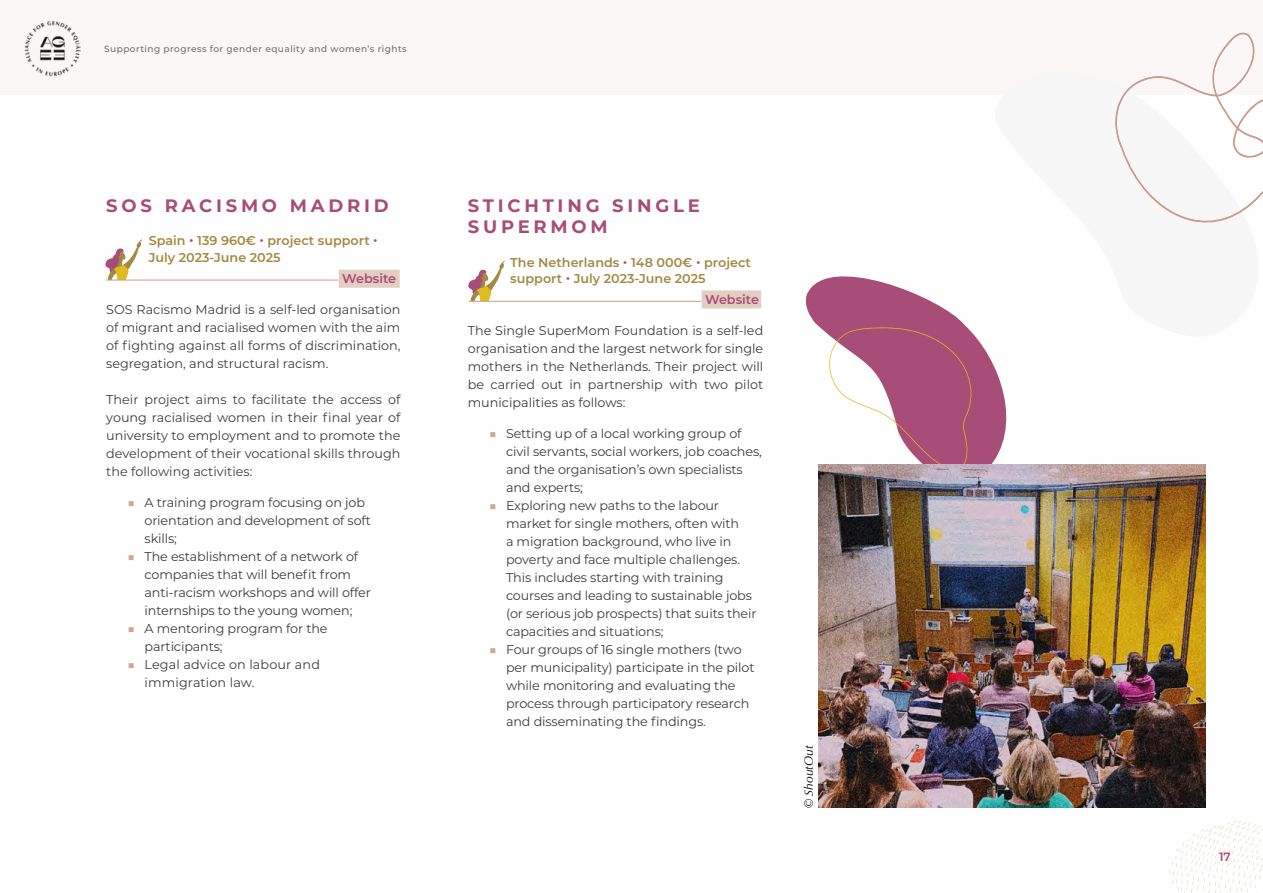
<style>
.page{position:relative;width:1263px;height:893px;background:#fff}
.page>*{position:absolute;margin:0;border:0;box-sizing:border-box;transform-origin:0 0}
.t1{font:700 18px/21.6px "Montserrat";letter-spacing:.21em;color:#a94c77}
.t2{font:12.75px/18px "Montserrat";letter-spacing:-.01em;color:#3c3c3b}
.t3{font:600 12.75px/16.5px "Montserrat";color:#a38940}
.t4{font:12.75px/18px "Montserrat";letter-spacing:.01em;color:#3c3c3b}
.t5{font:600 12.75px "Montserrat";color:#a94c77}
.t6{font:italic 12px "Optima";color:#000}
.t7{font:600 12px "Montserrat Alternates";color:#a94c77}
.t8{font:500 9px "Montserrat";letter-spacing:.05em;color:#706f6f}
.s1{color:#a94c77}
.s2{color:#cfa895}
</style>
<div class="page">
<svg style="left:1169px;top:820px;width:94px;height:73px"></svg>
<div style="left:0;top:0;width:1263px;height:95px;background:#fbf7f6"></div>
<img style="left:25px;top:20px;width:56px;height:56px">
<svg style="left:805px;top:276px;width:220px;height:212px"></svg>
<svg style="left:826px;top:327px;width:148px;height:138px"></svg>
<svg style="left:992px;top:276px;width:33px;height:61px"></svg>
<svg style="left:1115px;top:32px;width:148px;height:191px"></svg>
<div style="left:339px;top:270px;width:61px;height:18px;background:#e3cec3"></div>
<div style="left:702px;top:290px;width:59px;height:18px;background:#e3cec3"></div>
<img style="left:819px;top:465px;width:386px;height:343px">
<svg style="left:105px;top:239px;width:233px;height:42px"></svg>
<svg style="left:468px;top:260px;width:233px;height:42px"></svg>
<p class="t8" style="left:104px;top:42px;width:304px">Supporting progress for gender equality and women’s rights</p>
<h1 class="t1" style="left:106px;top:194px;width:284px">SOS RACISMO MADRID</h1>
<p class="t3" style="left:149px;top:232px;width:230px">Spain <span class="s1">•</span> 139 960€ <span class="s1">•</span> project support <span class="s1">•<br></span>July 2023-June 2025</p>
<p class="t5" style="left:342px;top:270px;width:55px">Website</p>
<p class="t2" style="left:106px;top:300px;width:296px;text-align:justify">SOS Racismo Madrid is a self-led organisation of migrant and racialised women with the aim of fighting against all forms of discrimination, segregation, and structural racism.</p>
<p class="t2" style="left:106px;top:390px;width:296px;text-align:justify">Their project aims to facilitate the access of young racialised women in their final year of university to employment and to promote the development of their vocational skills through the following activities:</p>
<p class="t2" style="left:145px;top:493px;width:228px;text-indent:-17px"><span class="s2">■</span> A training program focusing on job orientation and development of soft skills;</p>
<p class="t2" style="left:145px;top:547px;width:228px;text-indent:-17px"><span class="s2">■</span> The establishment of a network of companies that will benefit from anti-racism workshops and will offer internships to the young women;</p>
<p class="t2" style="left:145px;top:619px;width:185px;text-indent:-17px"><span class="s2">■</span> A mentoring program for the participants;</p>
<p class="t4" style="left:145px;top:655px;width:177px;text-indent:-17px"><span class="s2">■</span> Legal advice on labour and immigration law.</p>
<h1 class="t1" style="left:468px;top:194px;width:234px">STICHTING SINGLE<br>SUPERMOM</h1>
<p class="t3" style="left:510px;top:253px;width:242px">The Netherlands <span class="s1">•</span> 148 000€ <span class="s1">•</span> project support <span class="s1">•</span> July 2023-June 2025</p>
<p class="t5" style="left:705px;top:290px;width:55px">Website</p>
<p class="t2" style="left:468px;top:321px;width:297px;text-align:justify">The Single SuperMom Foundation is a self-led organisation and the largest network for single mothers in the Netherlands. Their project will be carried out in partnership with two pilot municipalities as follows:</p>
<p class="t2" style="left:506px;top:424px;width:257px;text-indent:-17px"><span class="s2">■</span> Setting up of a local working group of civil servants, social workers, job coaches, and the organisation’s own specialists and experts;</p>
<p class="t2" style="left:506px;top:496px;width:252px;text-indent:-17px"><span class="s2">■</span> Exploring new paths to the labour market for single mothers, often with<br>a migration background, who live in poverty and face multiple challenges.<br>This includes starting with training courses and leading to sustainable jobs (or serious job prospects) that suits their capacities and situations;</p>
<p class="t2" style="left:506px;top:640px;width:250px;text-indent:-17px"><span class="s2">■</span> Four groups of 16 single mothers (two per municipality) participate in the pilot while monitoring and evaluating the process through participatory research and disseminating the findings.</p>
<p class="t6" style="left:802px;top:808px;width:64px;rotate:-90deg">© ShoutOut</p>
<p class="t7" style="left:1219px;top:848px;width:13px">17</p>
</div>
